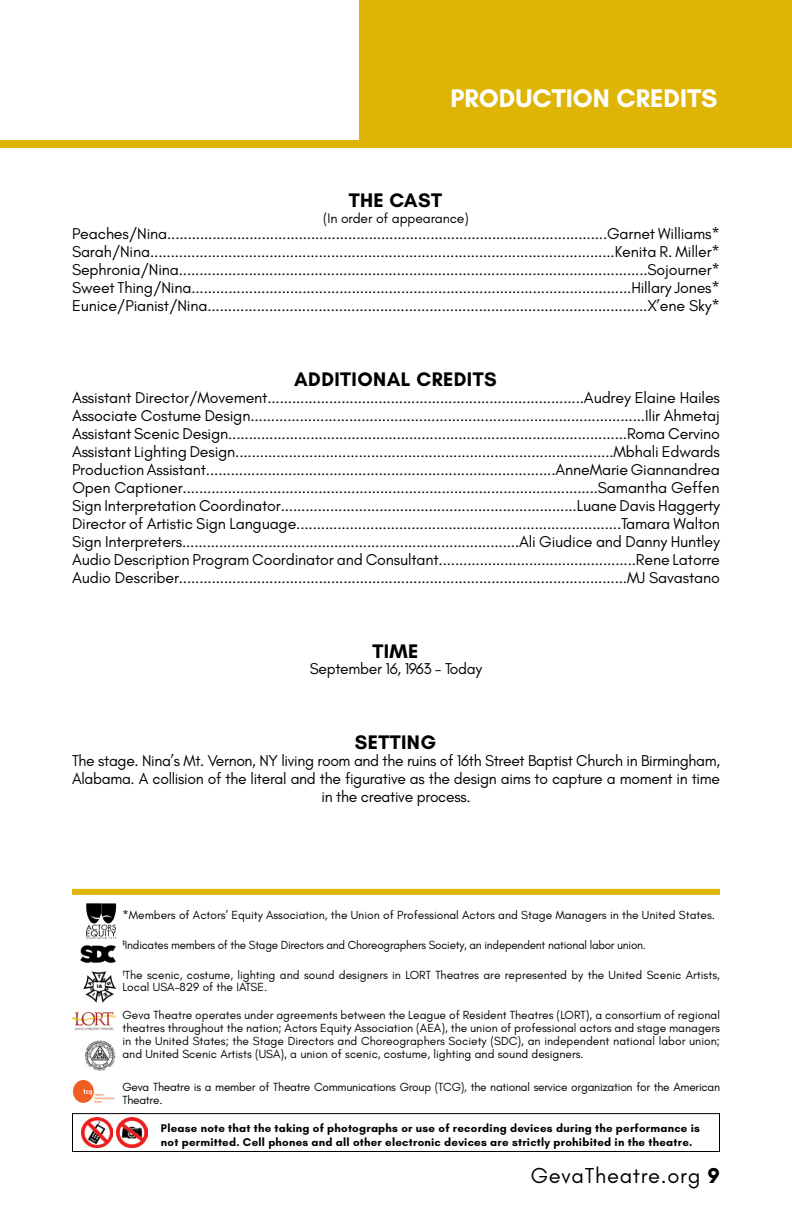
<style>
.page{position:relative;width:792px;height:1224px;background:#fff}
.page>*{position:absolute;margin:0;border:0;box-sizing:border-box;transform-origin:0 0}
.t1{font:700 26px "Glacial Indifference";color:#fff}
.t2{font:22px "Glacial Indifference";letter-spacing:.03em;color:#000}
.t3{font:700 20px "Glacial Indifference";letter-spacing:.02em;color:#000}
.t4{font:16px/18px "Glacial Indifference";letter-spacing:-.02em;color:#000;text-align:justify}
.t5{font:14px "Glacial Indifference";letter-spacing:-.01em;color:#000}
.t6{font:12px/13px "Glacial Indifference";color:#000}
.t7{font:12px/13px "Glacial Indifference";letter-spacing:-.02em;color:#000}
.t8{font:700 11.6px/14px "Glacial Indifference";letter-spacing:.02em;color:#000}
.s1{font-weight:700}
</style>
<div class="page">
<div style="left:359px;top:0;width:433px;height:148px;background:#deb507"></div>
<div style="left:0;top:141px;width:359px;height:7px;background:#deb507"></div>
<div style="left:72px;top:1113px;width:648px;height:39px;border:1px solid #000"></div>
<img style="left:117px;top:1117px;width:30px;height:31px">
<img style="left:82px;top:1117px;width:30px;height:31px">
<img style="left:87px;top:903px;width:29px;height:36px">
<img style="left:80px;top:945px;width:36px;height:18px">
<img style="left:84px;top:971px;width:32px;height:31px">
<img style="left:85px;top:1041px;width:30px;height:30px">
<img style="left:73px;top:1080px;width:42px;height:22px">
<img style="left:72px;top:1012px;width:45px;height:18px">
<div style="left:72px;top:889px;width:648px;height:6px;background:#deb507"></div>
<h1 class="t1" style="left:451px;top:82px;width:269px">PRODUCTION CREDITS</h1>
<p class="t3" style="left:349px;top:187px;width:95px">THE CAST</p>
<p class="t4" style="left:72px;top:225px;width:650px">Peaches/Nina...........................................................................................................Garnet Williams* Sarah/Nina.................................................................................................................Kenita R. Miller* Sephronia/Nina..................................................................................................................Sojourner* Sweet Thing/Nina...........................................................................................................Hillary Jones* Eunice/Pianist/Nina...........................................................................................................X’ene Sky*</p>
<p class="t5" style="left:323px;top:210px;width:147px">(In order of appearance)</p>
<p class="t3" style="left:294px;top:367px;width:204px">ADDITIONAL CREDITS</p>
<p class="t4" style="left:72px;top:389px;width:650px">Assistant Director/Movement.............................................................................Audrey Elaine Hailes Associate Costume Design................................................................................................Ilir Ahmetaj Assistant Scenic Design.................................................................................................Roma Cervino Assistant Lighting Design............................................................................................Mbhali Edwards Production Assistant.....................................................................................AnneMarie Giannandrea Open Captioner.....................................................................................................Samantha Geffen Sign Interpretation Coordinator........................................................................Luane Davis Haggerty Director of Artistic Sign Language...............................................................................Tamara Walton Sign Interpreters..................................................................................Ali Giudice and Danny Huntley Audio Description Program Coordinator and Consultant................................................Rene Latorre Audio Describer.............................................................................................................MJ Savastano</p>
<p class="t3" style="left:372px;top:639px;width:48px">TIME</p>
<p class="t4" style="left:310px;top:660px;width:174px">September 16, 1963 – Today</p>
<p class="t3" style="left:355px;top:730px;width:83px">SETTING</p>
<p class="t4" style="left:72px;top:752px;width:650px;text-align:center">The stage. Nina’s Mt. Vernon, NY living room and the ruins of 16th Street Baptist Church in Birmingham,<br>Alabama. A collision of the literal and the figurative as the design aims to capture a moment in time in the creative process.</p>
<p class="t6" style="left:122px;top:909px;width:594px">*Members of Actors’ Equity Association, the Union of Professional Actors and Stage Managers in the United States.</p>
<p class="t7" style="left:122px;top:939px;width:525px"><sup>‡</sup>Indicates members of the Stage Directors and Choreographers Society, an independent national labor union.</p>
<p class="t6" style="left:122px;top:970px;width:599px;line-height:12px"><sup>†</sup>The scenic, costume, lighting and sound designers in LORT Theatres are represented by the United Scenic Artists,<br>Local USA-829 of the IATSE.</p>
<p class="t6" style="left:122px;top:1009px;width:599px;text-align:justify">Geva Theatre operates under agreements between the League of Resident Theatres (LORT), a consortium of regional theatres throughout the nation; Actors Equity Association (AEA), the union of professional actors and stage managers in the United States; the Stage Directors and Choreographers Society (SDC), an independent national labor union; and United Scenic Artists (USA), a union of scenic, costume, lighting and sound designers.</p>
<p class="t7" style="left:122px;top:1081px;width:599px">Geva Theatre is a member of Theatre Communications Group (TCG), the national service organization for the American<br>Theatre.</p>
<p class="t8" style="left:161px;top:1121px;width:541px">Please note that the taking of photographs or use of recording devices during the performance is not permitted. Cell phones and all other electronic devices are strictly prohibited in the theatre.</p>
<h2 class="t2" style="left:531px;top:1163px;width:191px">GevaTheatre.org <span class="s1">9</span></h2>
</div>
